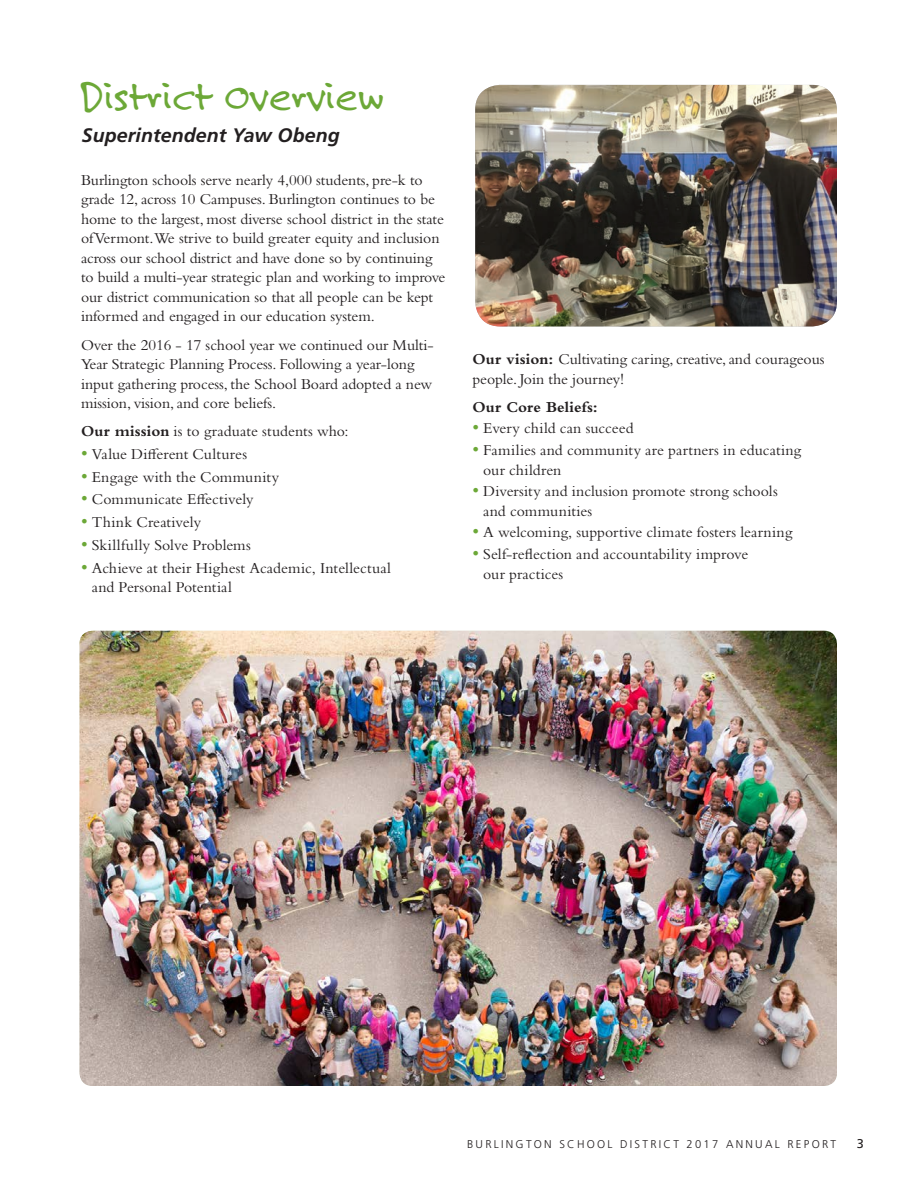
<style>
.page{position:relative;width:918px;height:1188px;background:#fff}
.page>*{position:absolute;margin:0;border:0;box-sizing:border-box;transform-origin:0 0}
.t1{font:43.95px "Felt Tip Roman";color:#6ca837}
.chart_title{font:italic 700 19.5px "Frutiger LT Std";letter-spacing:.005em;color:#231f20}
.body_copy{font:15.75px/19.5px "Bembo Std";letter-spacing:-.005em;color:#231f20}
.AR_Body_Copy__SERIF{font:15.75px/19.5px "Bembo Std";color:#231f20}
.AR_Body_Copy__SERIF-2{font:700 15.75px "Bembo Std";letter-spacing:.005em;color:#231f20}
.t2{font:12.75px "Frutiger LT Std";color:#231f20}
.t3{font:300 11.25px "Frutiger LT Std";letter-spacing:.2em;color:#231f20}
.s1{font-weight:700}
.s2{font-size:18.75px;color:#6ca837}
</style>
<div class="page">
<img style="left:475px;top:85px;width:362px;height:241px">
<img style="left:80px;top:631px;width:757px;height:455px">
<p class="t1" style="left:80px;top:69px;width:306px">District Overview</p>
<p class="chart_title" style="left:82px;top:124px;width:260px">Superintendent Yaw Obeng</p>
<p class="body_copy" style="left:81px;top:170px;width:366px">Burlington schools serve nearly 4,000 students, pre-k to grade 12, across 10 Campuses. Burlington continues to be home to the largest, most diverse school district in the state of Vermont.We strive to build greater equity and inclusion across our school district and have done so by continuing to build a multi-year strategic plan and working to improve our district communication so that all people can be kept informed and engaged in our education system.</p>
<p class="body_copy" style="left:81px;top:335px;width:354px">Over the 2016 - 17 school year we continued our Multi-Year Strategic Planning Process. Following a year-long input gathering process, the School Board adopted a new mission, vision, and core beliefs.</p>
<p class="AR_Body_Copy__SERIF" style="left:81px;top:421px;width:269px"><span class="s1">Our mission</span> is to graduate students who:</p>
<p class="AR_Body_Copy__SERIF" style="left:81px;top:444px;width:168px"><span class="s2">•</span> Value Different Cultures</p>
<p class="AR_Body_Copy__SERIF" style="left:81px;top:467px;width:200px"><span class="s2">•</span> Engage with the Community</p>
<p class="AR_Body_Copy__SERIF" style="left:81px;top:489px;width:174px"><span class="s2">•</span> Communicate Effectively</p>
<p class="AR_Body_Copy__SERIF" style="left:81px;top:512px;width:122px"><span class="s2">•</span> Think Creatively</p>
<p class="AR_Body_Copy__SERIF" style="left:81px;top:535px;width:171px"><span class="s2">•</span> Skillfully Solve Problems</p>
<p class="AR_Body_Copy__SERIF" style="left:81px;top:558px;width:312px"><span class="s2">•</span> Achieve at their Highest Academic, Intellectual</p>
<p class="AR_Body_Copy__SERIF" style="left:92px;top:577px;width:142px">and Personal Potential</p>
<p class="AR_Body_Copy__SERIF" style="left:472px;top:349px;width:354px"><span class="s1">Our vision:</span> Cultivating caring, creative, and courageous people. Join the journey!</p>
<p class="AR_Body_Copy__SERIF-2" style="left:472px;top:398px;width:127px">Our Core Beliefs:</p>
<p class="AR_Body_Copy__SERIF" style="left:472px;top:418px;width:163px"><span class="s2">•</span> Every child can succeed</p>
<p class="AR_Body_Copy__SERIF" style="left:472px;top:440px;width:330px"><span class="s2">•</span> Families and community are partners in educating</p>
<p class="AR_Body_Copy__SERIF" style="left:483px;top:460px;width:80px">our children</p>
<p class="AR_Body_Copy__SERIF" style="left:472px;top:481px;width:307px"><span class="s2">•</span> Diversity and inclusion promote strong schools</p>
<p class="AR_Body_Copy__SERIF" style="left:483px;top:501px;width:111px">and communities</p>
<p class="AR_Body_Copy__SERIF" style="left:472px;top:522px;width:321px"><span class="s2">•</span> A welcoming, supportive climate fosters learning</p>
<p class="AR_Body_Copy__SERIF" style="left:472px;top:544px;width:278px"><span class="s2">•</span> Self-reflection and accountability improve</p>
<p class="AR_Body_Copy__SERIF" style="left:483px;top:564px;width:82px">our practices</p>
<p class="t3" style="left:467px;top:1138px;width:371px">BURLINGTON SCHOOL DISTRICT 2017 ANNUAL REPORT</p>
<p class="t2" style="left:857px;top:1136px;width:9px">3</p>
</div>
